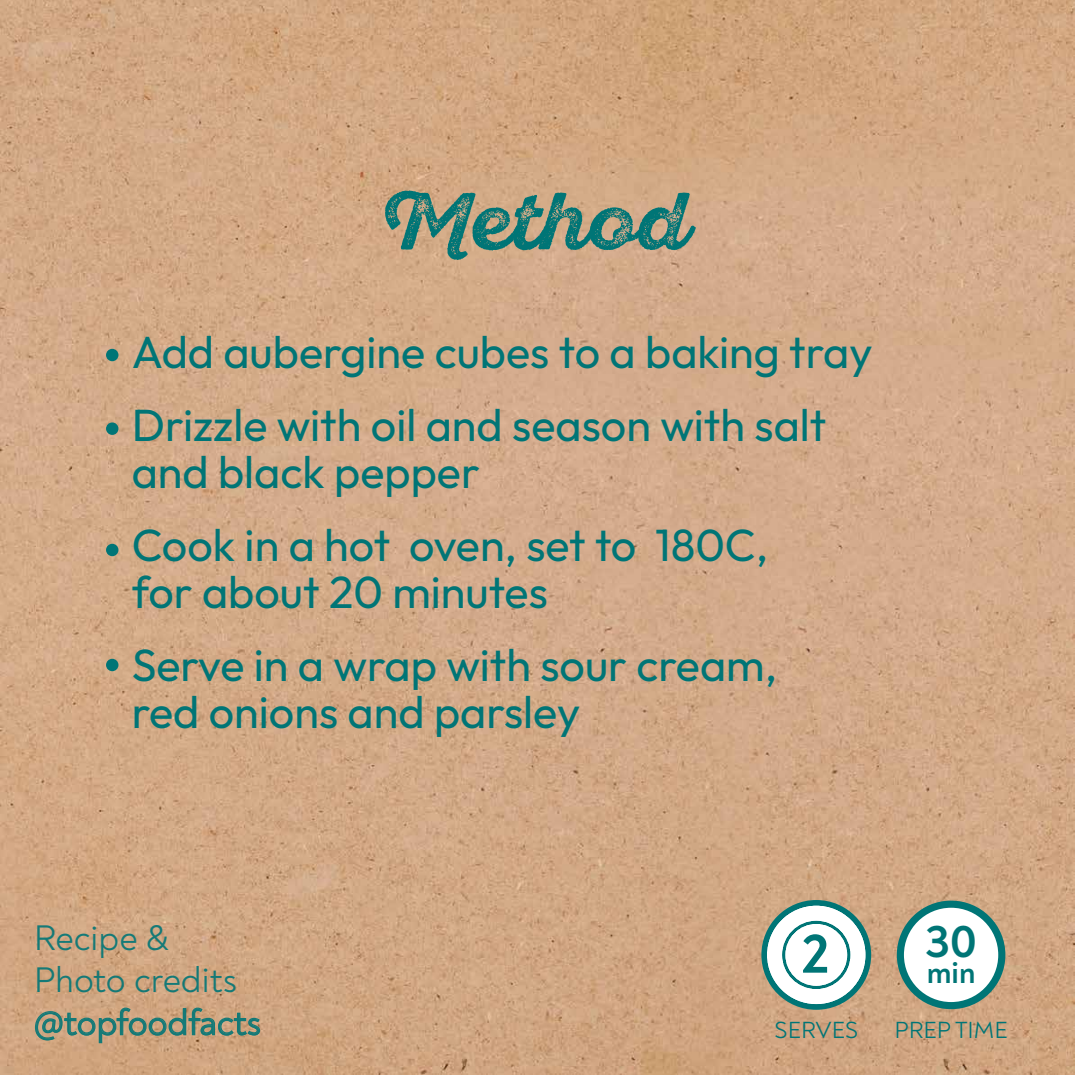
<style>
.page{position:relative;width:1075px;height:1075px;background:#fff}
.page>*{position:absolute;margin:0;border:0;box-sizing:border-box;transform-origin:0 0}
.t1{font:80.62px "Sant Elia Rough Alt Bold Thr DEMO";letter-spacing:.005em;color:#007576}
.t2{font:700 57.12px "Noah";color:#007576}
.t3{font:700 46.62px "Noah";color:#007576}
.t4{font:45px/72.5px "Outfit";color:#007576}
.t5{font:36.25px/42.5px "Noah";color:#007576}
.t6{font:700 31.38px "Noah";color:#007576}
.t7{font:23.75px "Noah";color:#007576}
</style>
<div class="page">
<img style="left:0;top:0;width:1075px;height:1075px">
<svg style="left:908px;top:911px;width:87px;height:87px"></svg>
<div style="left:900px;top:904px;width:102px;height:102px;background:#fff;border-radius:50%"></div>
<div style="left:897px;top:901px;width:108px;height:108px;border:7px solid #007576;border-radius:50%"></div>
<svg style="left:34px;top:1007px;width:227px;height:37px;background:#aa9b7d"></svg>
<div style="left:106px;top:349px;width:12px;height:12px;background:#007576;border-radius:50%"></div>
<div style="left:106px;top:422px;width:12px;height:13px;background:#007576;border-radius:50%"></div>
<div style="left:106px;top:544px;width:12px;height:12px;background:#007576;border-radius:50%"></div>
<div style="left:106px;top:659px;width:12px;height:12px;background:#007576;border-radius:50%"></div>
<div style="left:761px;top:900px;width:110px;height:110px;border:8px solid #007576;border-radius:50%"></div>
<svg style="left:765px;top:903px;width:103px;height:104px"></svg>
<h1 class="t1" style="left:379px;top:174px;width:310px">Method</h1>
<p class="t4" style="left:132px;top:316px;width:742px">Add aubergine cubes to a baking tray<br>Drizzle with oil and season with salt</p>
<p class="t4" style="left:132px;top:436px;width:638px">and black pepper<br>Cook in a hot oven, set to 180C,</p>
<p class="t4" style="left:132px;top:556px;width:647px">for about 20 minutes<br>Serve in a wrap with sour cream,</p>
<p class="t4" style="left:132px;top:676px;width:450px">red onions and parsley</p>
<p class="t5" style="left:33px;top:917px;width:229px">Recipe &amp;<br>Photo credits @topfoodfacts</p>
<p class="t2" style="left:801px;top:917px;width:29px">2</p>
<p class="t7" style="left:774px;top:1016px;width:86px">SERVES</p>
<p class="t3" style="left:925px;top:912px;width:54px">30</p>
<p class="t6" style="left:927px;top:953px;width:50px">min</p>
<p class="t7" style="left:894px;top:1016px;width:115px">PREP TIME</p>
</div>
